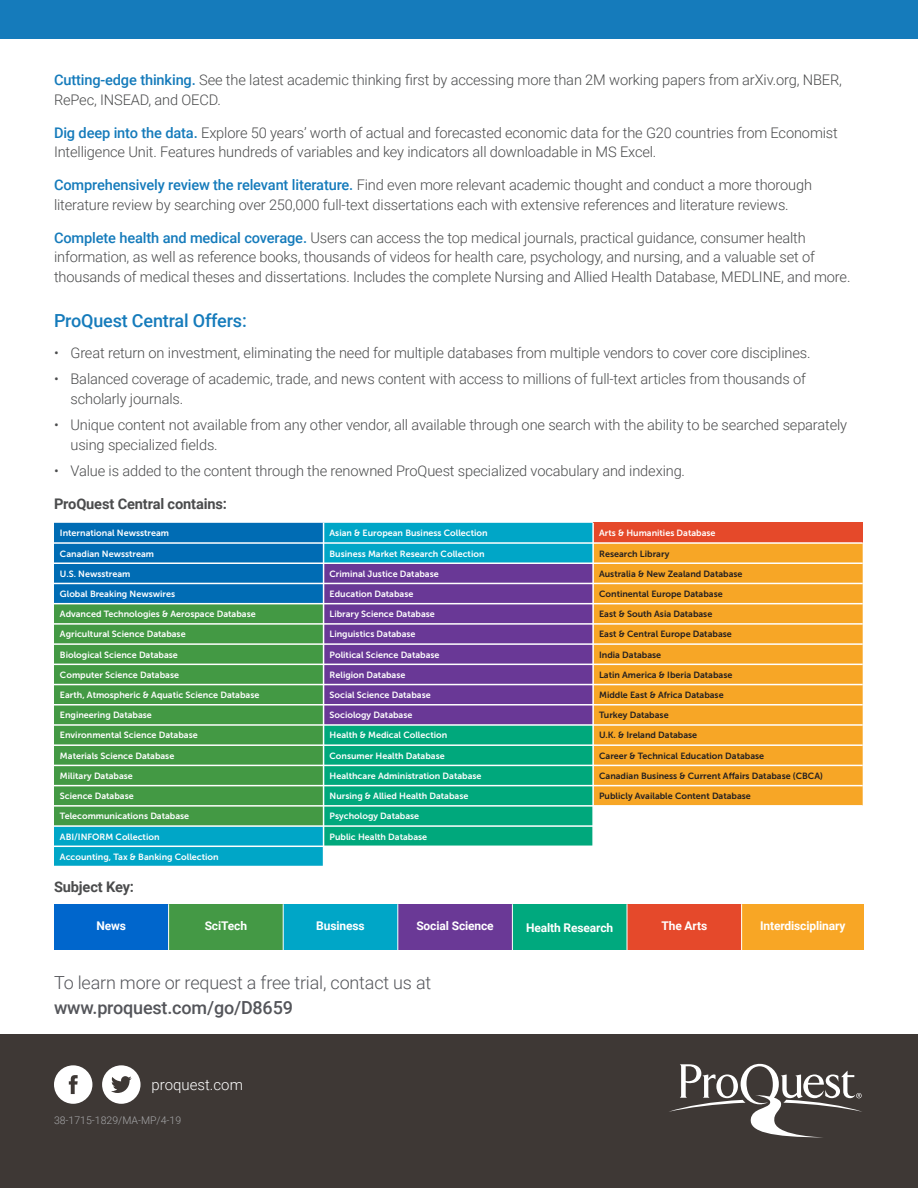
<style>
.page{position:relative;width:918px;height:1188px;background:#fff}
.page>*{position:absolute;margin:0;border:0;box-sizing:border-box;transform-origin:0 0}
.CTA_darker{font:300 18px "Roboto";letter-spacing:-.01em;color:#54555a}
.CTA_darker-2{font:500 18px "Roboto";letter-spacing:-.01em;color:#54555a}
.subhead_1{font:500 18px "Roboto";letter-spacing:-.01em;color:#157bbb}
.t1{font:300 15px "Roboto";color:#fff}
.Body_Copy{font:300 14.7px/19.5px "Roboto";letter-spacing:-.01em;color:#4b4c4d}
.Bullet_copy{font:300 14.7px/19.5px "Roboto";letter-spacing:-.01em;color:#4b4c4d}
.Bullet_copy_more{font:300 14.7px "Roboto";letter-spacing:-.01em;color:#4b4c4d}
.subhead_2{font:700 14.7px "Roboto";letter-spacing:-.01em;color:#4b4c4d}
.Body_Copy-2{font:700 12px "Roboto";letter-spacing:-.01em;color:#fff}
.t2{font:300 10.5px "Roboto";color:#a7a8aa}
.t3{font:9px "Museo Sans 700";color:#fff}
.t4{font:9px "Museo Sans 700";color:#231f20}
.s1{font-weight:500;color:#157bbb}
</style>
<div class="page">
<div style="left:54px;top:904px;width:115px;height:46px;background:#06c"></div>
<div style="left:169px;top:904px;width:114px;height:46px;background:#449945"></div>
<div style="left:283px;top:904px;width:115px;height:46px;background:#00a6c7"></div>
<div style="left:398px;top:904px;width:114px;height:46px;background:#6a3996"></div>
<div style="left:512px;top:904px;width:115px;height:46px;background:#00a97e"></div>
<div style="left:627px;top:904px;width:115px;height:46px;background:#e5492b"></div>
<div style="left:742px;top:904px;width:122px;height:46px;background:#f8a625"></div>
<hr style="left:168px;top:904px;width:1px;height:46px;background:#fff">
<hr style="left:283px;top:904px;width:1px;height:46px;background:#fff">
<hr style="left:397px;top:904px;width:1px;height:46px;background:#fff">
<hr style="left:512px;top:904px;width:1px;height:46px;background:#fff">
<hr style="left:627px;top:904px;width:1px;height:46px;background:#fff">
<hr style="left:741px;top:904px;width:1px;height:46px;background:#fff">
<svg style="left:54px;top:523px;width:809px;height:343px;background:#809a7b"></svg>
<div style="left:0;top:1035px;width:918px;height:153px;background:#3e3835"></div>
<div style="left:54px;top:1065px;width:38px;height:39px;background:#fff;border-radius:50%"></div>
<svg style="left:69px;top:1075px;width:9px;height:19px"></svg>
<div style="left:102px;top:1065px;width:39px;height:39px;background:#fff;border-radius:50%"></div>
<svg style="left:111px;top:1076px;width:21px;height:17px"></svg>
<svg style="left:669px;top:1063px;width:193px;height:74px"></svg>
<div style="left:0;top:0;width:918px;height:39px;background:#157bbb"></div>
<p class="Body_Copy" style="left:54px;top:70px;width:790px"><span class="s1">Cutting-edge thinking.</span> See the latest academic thinking first by accessing more than 2M working papers from arXiv.org, NBER,<br>RePec, INSEAD, and OECD.</p>
<p class="Body_Copy" style="left:54px;top:122px;width:785px"><span class="s1">Dig deep into the data.</span> Explore 50 years’ worth of actual and forecasted economic data for the G20 countries from Economist<br>Intelligence Unit. Features hundreds of variables and key indicators all downloadable in MS Excel.</p>
<p class="Body_Copy" style="left:54px;top:175px;width:760px"><span class="s1">Comprehensively review the relevant literature.</span> Find even more relevant academic thought and conduct a more thorough literature review by searching over 250,000 full-text dissertations each with extensive references and literature reviews.</p>
<p class="Body_Copy" style="left:54px;top:227px;width:798px"><span class="s1">Complete health and medical coverage.</span> Users can access the top medical journals, practical guidance, consumer health information, as well as reference books, thousands of videos for health care, psychology, and nursing, and a valuable set of thousands of medical theses and dissertations. Includes the complete Nursing and Allied Health Database, MEDLINE, and more.</p>
<p class="subhead_1" style="left:54px;top:308px;width:194px">ProQuest Central Offers:</p>
<p class="Bullet_copy" style="left:54px;top:343px;width:758px">• Great return on investment, eliminating the need for multiple databases from multiple vendors to cover core disciplines.</p>
<p class="Bullet_copy" style="left:70px;top:369px;width:737px;text-indent:-16px">• Balanced coverage of academic, trade, and news content with access to millions of full-text articles from thousands of scholarly journals.</p>
<p class="Bullet_copy" style="left:70px;top:415px;width:778px;text-indent:-16px">• Unique content not available from any other vendor, all available through one search with the ability to be searched separately using specialized fields.</p>
<p class="Bullet_copy_more" style="left:54px;top:460px;width:633px">• Value is added to the content through the renowned ProQuest specialized vocabulary and indexing.</p>
<p class="subhead_2" style="left:54px;top:493px;width:175px">ProQuest Central contains:</p>
<p class="t3" style="left:60px;top:528px;width:111px">International Newsstream</p>
<p class="t3" style="left:330px;top:528px;width:160px">Asian &amp; European Business Collection</p>
<p class="t3" style="left:599px;top:528px;width:118px">Arts &amp; Humanities Database</p>
<p class="t3" style="left:60px;top:548px;width:96px">Canadian Newsstream</p>
<p class="t3" style="left:330px;top:548px;width:157px">Business Market Research Collection</p>
<p class="t4" style="left:599px;top:548px;width:72px">Research Library</p>
<p class="t3" style="left:60px;top:569px;width:72px">U.S. Newsstream</p>
<p class="t3" style="left:330px;top:569px;width:111px">Criminal Justice Database</p>
<p class="t4" style="left:599px;top:569px;width:145px">Australia &amp; New Zealand Database</p>
<p class="t3" style="left:60px;top:589px;width:117px">Global Breaking Newswires</p>
<p class="t3" style="left:330px;top:589px;width:85px">Education Database</p>
<p class="t4" style="left:599px;top:589px;width:125px">Continental Europe Database</p>
<p class="t3" style="left:60px;top:609px;width:197px">Advanced Technologies &amp; Aerospace Database</p>
<p class="t3" style="left:330px;top:609px;width:107px">Library Science Database</p>
<p class="t4" style="left:599px;top:609px;width:115px">East &amp; South Asia Database</p>
<p class="t3" style="left:60px;top:629px;width:127px">Agricultural Science Database</p>
<p class="t3" style="left:330px;top:629px;width:87px">Linguistics Database</p>
<p class="t4" style="left:599px;top:629px;width:134px">East &amp; Central Europe Database</p>
<p class="t3" style="left:60px;top:649px;width:119px">Biological Science Database</p>
<p class="t3" style="left:330px;top:649px;width:112px">Political Science Database</p>
<p class="t4" style="left:599px;top:649px;width:64px">India Database</p>
<p class="t3" style="left:60px;top:670px;width:121px">Computer Science Database</p>
<p class="t3" style="left:330px;top:670px;width:77px">Religion Database</p>
<p class="t4" style="left:599px;top:670px;width:135px">Latin America &amp; Iberia Database</p>
<p class="t3" style="left:60px;top:690px;width:201px">Earth, Atmospheric &amp; Aquatic Science Database</p>
<p class="t3" style="left:330px;top:690px;width:103px">Social Science Database</p>
<p class="t4" style="left:599px;top:690px;width:126px">Middle East &amp; Africa Database</p>
<p class="t3" style="left:60px;top:710px;width:93px">Engineering Database</p>
<p class="t3" style="left:330px;top:710px;width:84px">Sociology Database</p>
<p class="t4" style="left:599px;top:710px;width:71px">Turkey Database</p>
<p class="t3" style="left:60px;top:730px;width:139px">Environmental Science Database</p>
<p class="t3" style="left:330px;top:730px;width:119px">Health &amp; Medical Collection</p>
<p class="t4" style="left:599px;top:730px;width:100px">U.K. &amp; Ireland Database</p>
<p class="t3" style="left:60px;top:751px;width:116px">Materials Science Database</p>
<p class="t3" style="left:330px;top:751px;width:117px">Consumer Health Database</p>
<p class="t4" style="left:599px;top:751px;width:167px">Career &amp; Technical Education Database</p>
<p class="t3" style="left:60px;top:771px;width:74px">Military Database</p>
<p class="t3" style="left:330px;top:771px;width:154px">Healthcare Administration Database</p>
<p class="t4" style="left:599px;top:771px;width:225px">Canadian Business &amp; Current A airs Database (CBCA)</p>
<p class="t3" style="left:60px;top:791px;width:75px">Science Database</p>
<p class="t3" style="left:330px;top:791px;width:140px">Nursing &amp; Allied Health Database</p>
<p class="t4" style="left:599px;top:791px;width:153px">Publicly Available Content Database</p>
<p class="t3" style="left:60px;top:811px;width:131px">Telecommunications Database</p>
<p class="t3" style="left:330px;top:811px;width:91px">Psychology Database</p>
<p class="t3" style="left:60px;top:831px;width:101px">ABI/INFORM Collection</p>
<p class="t3" style="left:330px;top:831px;width:99px">Public Health Database</p>
<p class="t3" style="left:60px;top:852px;width:160px">Accounting, Tax &amp; Banking Collection</p>
<p class="subhead_2" style="left:54px;top:877px;width:82px">Subject Key:</p>
<p class="Body_Copy-2" style="left:97px;top:917px;width:31px">News</p>
<p class="Body_Copy-2" style="left:205px;top:917px;width:44px">SciTech</p>
<p class="Body_Copy-2" style="left:316px;top:917px;width:50px">Business</p>
<p class="Body_Copy-2" style="left:416px;top:917px;width:79px">Social Science</p>
<p class="Body_Copy-2" style="left:526px;top:919px;width:89px">Health Research</p>
<p class="Body_Copy-2" style="left:661px;top:917px;width:47px">The Arts</p>
<p class="Body_Copy-2" style="left:760px;top:917px;width:87px">Interdisciplinary</p>
<p class="CTA_darker" style="left:54px;top:970px;width:379px">To learn more or request a free trial, contact us at</p>
<p class="CTA_darker-2" style="left:54px;top:995px;width:240px">www.proquest.com/go/D8659</p>
<p class="t1" style="left:152px;top:1075px;width:93px">proquest.com</p>
<p class="t2" style="left:54px;top:1113px;width:129px">38-1715-1829/MA-MP/4-19</p>
</div>
